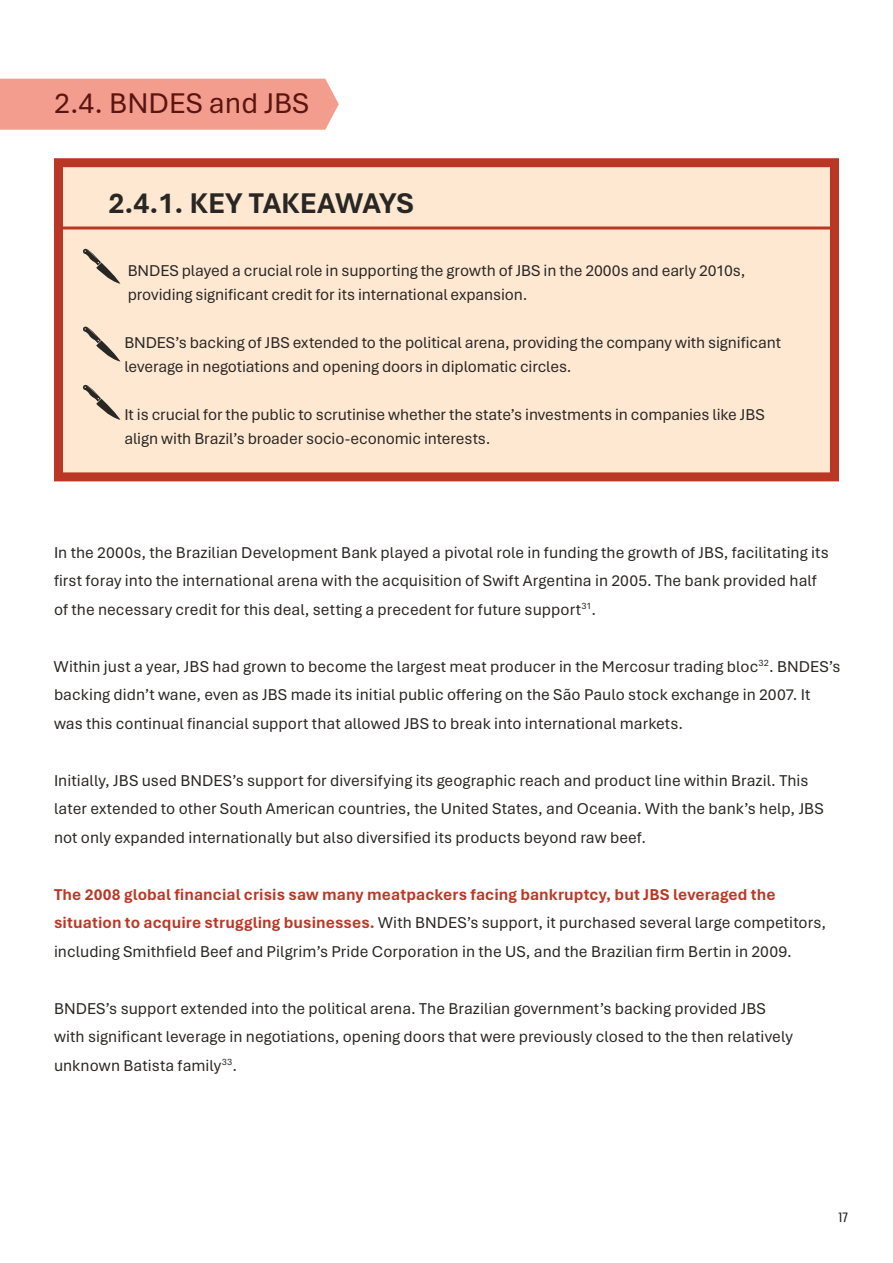
<style>
.page{position:relative;width:893px;height:1263px;background:#fff}
.page>*{position:absolute;margin:0;border:0;box-sizing:border-box;transform-origin:0 0}
.t1{font:700 30px "Aptos";letter-spacing:-.015em;color:#292724}
.t2{font:30px "Aptos";color:#5b1510}
.t3{font:16.5px/28.5px "Aptos";color:#292724}
.t4{font:13.5px "Cuprum";color:#231f20}
.s1{font-weight:700;color:#bb3725}
</style>
<div class="page">
<div style="left:0;top:79px;width:339px;height:51px;background:#f39d8e"></div>
<div style="left:54px;top:158px;width:785px;height:323px;background:#fee8d2;border:9px solid #bb3725"></div>
<hr style="left:59px;top:226px;width:774px;height:3px;background:#bb3725">
<svg style="left:83px;top:248px;width:37px;height:36px"></svg>
<svg style="left:83px;top:326px;width:37px;height:35px"></svg>
<svg style="left:83px;top:385px;width:37px;height:35px"></svg>
<h1 class="t2" style="left:54px;top:83px;width:257px">2.4. BNDES and JBS</h1>
<h1 class="t1" style="left:108px;top:183px;width:307px">2.4.1. KEY TAKEAWAYS</h1>
<p class="t3" style="left:128px;top:258px;width:619px;line-height:24px">BNDES played a crucial role in supporting the growth of JBS in the 2000s and early 2010s, providing significant credit for its international expansion.</p>
<p class="t3" style="left:124px;top:330px;width:658px;line-height:24px">BNDES’s backing of JBS extended to the political arena, providing the company with significant leverage in negotiations and opening doors in diplomatic circles.</p>
<p class="t3" style="left:124px;top:402px;width:642px;line-height:24px">It is crucial for the public to scrutinise whether the state’s investments in companies like JBS align with Brazil’s broader socio-economic interests.</p>
<p class="t3" style="left:54px;top:537px;width:776px">In the 2000s, the Brazilian Development Bank played a pivotal role in funding the growth of JBS, facilitating its first foray into the international arena with the acquisition of Swift Argentina in 2005. The bank provided half of the necessary credit for this deal, setting a precedent for future support<sup>31</sup>.</p>
<p class="t3" style="left:54px;top:651px;width:788px">Within just a year, JBS had grown to become the largest meat producer in the Mercosur trading bloc<sup>32</sup>. BNDES’s backing didn’t wane, even as JBS made its initial public offering on the São Paulo stock exchange in 2007. It was this continual financial support that allowed JBS to break into international markets.</p>
<p class="t3" style="left:54px;top:765px;width:771px">Initially, JBS used BNDES’s support for diversifying its geographic reach and product line within Brazil. This later extended to other South American countries, the United States, and Oceania. With the bank’s help, JBS not only expanded internationally but also diversified its products beyond raw beef.</p>
<p class="t3" style="left:54px;top:879px;width:774px"><span class="s1">The 2008 global financial crisis saw many meatpackers facing bankruptcy, but JBS leveraged the situation to acquire struggling businesses.</span> With BNDES’s support, it purchased several large competitors, including Smithfield Beef and Pilgrim’s Pride Corporation in the US, and the Brazilian firm Bertin in 2009.</p>
<p class="t3" style="left:54px;top:993px;width:740px">BNDES’s support extended into the political arena. The Brazilian government’s backing provided JBS with significant leverage in negotiations, opening doors that were previously closed to the then relatively unknown Batista family<sup>33</sup>.</p>
<p class="t4" style="left:838px;top:1207px;width:11px">17</p>
</div>
